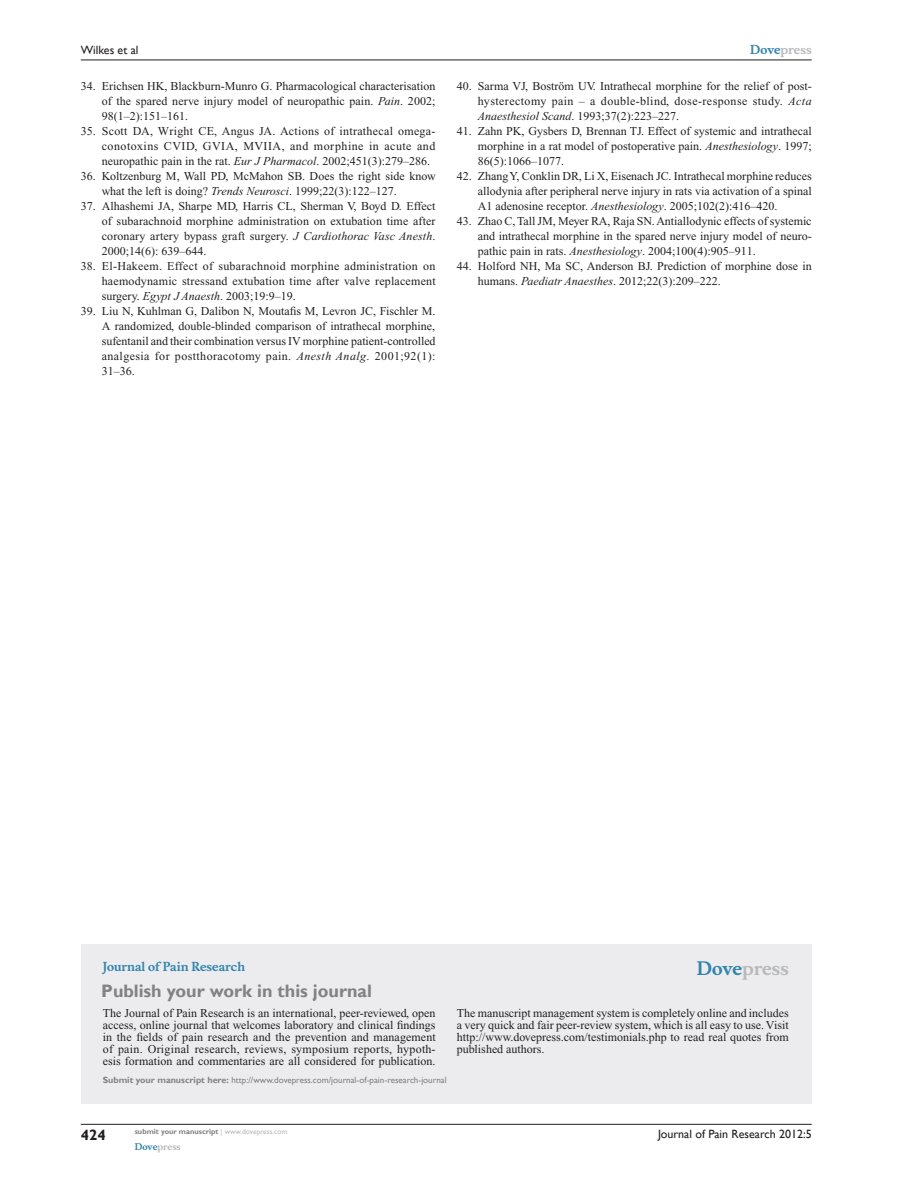
<style>
.page{position:relative;width:918px;height:1188px;background:#fff}
.page>*{position:absolute;margin:0;border:0;box-sizing:border-box;transform-origin:0 0}
.PromBx-H1{font:700 18px "Gill Sans";color:#808285}
.PromBx-Brand{font:700 18px "Musee";color:#b8b9bc}
.t1{font:700 15px "Gill Sans";color:#231f20}
.RefNL2{font:12px/15px "Times New Roman";color:#231f20;text-align:justify}
.PromBx-Tx{font:12px/12px "Times New Roman";color:#231f20;text-align:justify}
.t2{font:12px "Gill Sans";color:#231f20}
.PromBx-JrnlName{font:700 12px "Musee";color:#3485ae}
.t3{font:700 12px "Musee";color:#b8b9bc}
.PromBx-SubmitMssWebA{font:9px "Gill Sans";color:#808285}
.t4{font:700 9px "Musee";color:#b8b9bc}
.t5{font:700 7.5px "Gill Sans";color:#808285}
.s1{font-style:italic}
.s2{color:#3485ae}
.s3{font-weight:700}
.s4{font-weight:400;color:#b8b9bc}
</style>
<div class="page">
<div style="left:81px;top:944px;width:731px;height:159px;background:#ececee"></div>
<hr style="left:81px;top:1124px;width:731px;height:1px;background:#231f20">
<hr style="left:81px;top:60px;width:731px;height:1px;background:#231f20">
<p class="t2" style="left:81px;top:43px;width:59px">Wilkes et al</p>
<p class="RefNL2" style="left:102px;top:79px;width:335px;text-indent:-21px">34. Erichsen HK, Blackburn-Munro G. Pharmacological characterisation of the spared nerve injury model of neuropathic pain. <span class="s1">Pain</span>. 2002; 98(1–2):151–161.</p>
<p class="RefNL2" style="left:102px;top:124px;width:335px;text-indent:-21px">35. Scott DA, Wright CE, Angus JA. Actions of intrathecal omega&shy;conotoxins CVID, GVIA, MVIIA, and morphine in acute and neuropathic pain in the rat. <span class="s1">Eur J Pharmacol</span>. 2002;451(3):279–286.</p>
<p class="RefNL2" style="left:102px;top:169px;width:335px;text-indent:-21px">36. Koltzenburg M, Wall PD, McMahon SB. Does the right side know what the left is doing? <span class="s1">Trends Neurosci</span>. 1999;22(3):122–127.</p>
<p class="RefNL2" style="left:102px;top:199px;width:335px;text-indent:-21px">37. Alhashemi JA, Sharpe MD, Harris CL, Sherman V, Boyd D. Effect of subarachnoid morphine administration on extubation time after coronary artery bypass graft surgery. <span class="s1">J Cardiothorac Vasc Anesth</span>.<br>2000;14(6): 639–644.</p>
<p class="RefNL2" style="left:102px;top:259px;width:335px;text-indent:-21px">38. El-Hakeem. Effect of subarachnoid morphine administration on haemodynamic stressand extubation time after valve replacement surgery. <span class="s1">Egypt J Anaesth</span>. 2003;19:9–19.</p>
<p class="RefNL2" style="left:102px;top:304px;width:335px;text-indent:-21px">39. Liu N, Kuhlman G, Dalibon N, Moutafis M, Levron JC, Fischler M.<br>A randomized, double-blinded comparison of intrathecal morphine, sufentanil and their combination versus IV morphine patient-controlled analgesia for postthoracotomy pain. <span class="s1">Anesth Analg</span>. 2001;92(1):<br>31–36.</p>
<p class="t3" style="left:750px;top:43px;width:63px"><span class="s2">Dove</span>press</p>
<p class="RefNL2" style="left:478px;top:79px;width:335px;text-indent:-21px">40. Sarma VJ, Boström UV. Intrathecal morphine for the relief of post&shy;hysterectomy pain – a double-blind, dose-response study. <span class="s1">Acta Anaesthesiol Scand</span>. 1993;37(2):223–227.</p>
<p class="RefNL2" style="left:478px;top:124px;width:335px;text-indent:-21px">41. Zahn PK, Gysbers D, Brennan TJ. Effect of systemic and intrathecal morphine in a rat model of postoperative pain. <span class="s1">Anesthesiology</span>. 1997; 86(5):1066–1077.</p>
<p class="RefNL2" style="left:478px;top:169px;width:335px;text-indent:-21px">42. Zhang Y, Conklin DR, Li X, Eisenach JC. Intrathecal morphine reduces allodynia after peripheral nerve injury in rats via activation of a spinal A1 adenosine receptor. <span class="s1">Anesthesiology</span>. 2005;102(2):416–420.</p>
<p class="RefNL2" style="left:478px;top:214px;width:335px;text-indent:-21px">43. Zhao C, Tall JM, Meyer RA, Raja SN. Antiallodynic effects of systemic and intrathecal morphine in the spared nerve injury model of neuro&shy;pathic pain in rats. <span class="s1">Anesthesiology</span>. 2004;100(4):905–911.</p>
<p class="RefNL2" style="left:478px;top:259px;width:335px;text-indent:-21px">44. Holford NH, Ma SC, Anderson BJ. Prediction of morphine dose in humans. <span class="s1">Paediatr Anaesthes</span>. 2012;22(3):209–222.</p>
<p class="PromBx-JrnlName" style="left:103px;top:959px;width:144px">Journal of Pain Research</p>
<p class="PromBx-H1" style="left:101px;top:980px;width:272px">Publish your work in this journal</p>
<p class="PromBx-Brand" style="left:697px;top:958px;width:94px"><span class="s2">Dove</span>press</p>
<p class="PromBx-Tx" style="left:103px;top:1007px;width:335px">The Journal of Pain Research is an international, peer-reviewed, open access, online journal that welcomes laboratory and clinical findings in the fields of pain research and the prevention and management of pain. Original research, reviews, symposium reports, hypoth&shy;esis formation and commentaries are all considered for publication.</p>
<p class="PromBx-Tx" style="left:457px;top:1007px;width:333px">The manuscript management system is completely online and includes a very quick and fair peer-review system, which is all easy to use. Visit http://www.dovepress.com/testimonials.php to read real quotes from published authors.</p>
<p class="PromBx-SubmitMssWebA" style="left:103px;top:1075px;width:345px"><span class="s3">Submit your manuscript here:</span> http://www.dovepress.com/journal-of-pain-research-journal</p>
<p class="t1" style="left:81px;top:1126px;width:26px">424</p>
<p class="t5" style="left:135px;top:1127px;width:154px">submit your manuscript <span class="s4">| www.dovepress.com</span></p>
<p class="t4" style="left:135px;top:1141px;width:48px"><span class="s2">Dove</span>press</p>
<p class="t2" style="left:658px;top:1127px;width:155px">Journal of Pain Research 2012:5</p>
</div>
